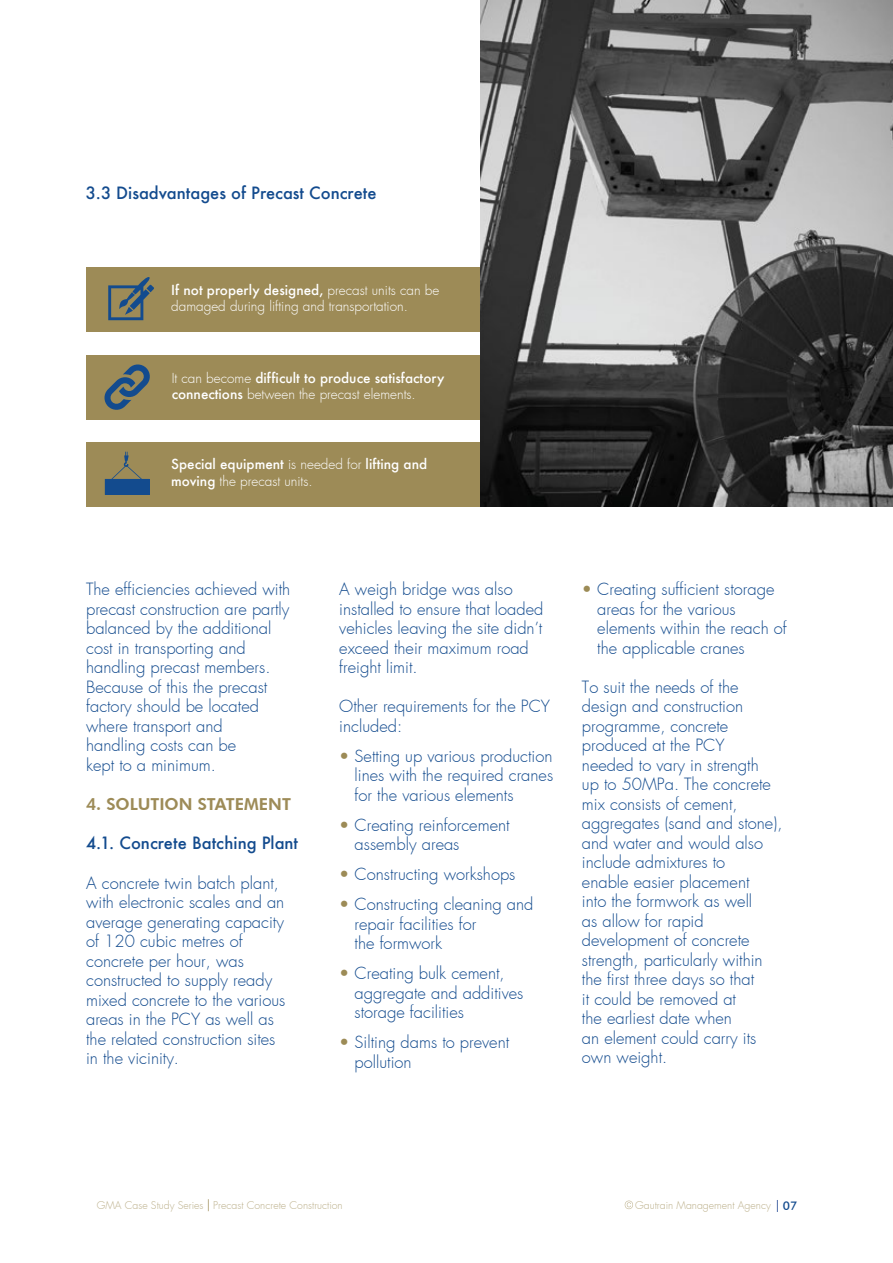
<style>
.page{position:relative;width:893px;height:1263px;background:#fff}
.page>*{position:absolute;margin:0;border:0;box-sizing:border-box;transform-origin:0 0}
.t1{font:300 16.5px/19.5px "Futura";color:#134b8e}
.t2{font:500 16.5px "Futura";color:#134b8e}
.t3{font:800 16.5px "Futura BT";color:#9d8b57}
.t4{font:500 13.5px/16.2px "Futura";color:#fff}
.t5{font:300 13.5px/16.2px "Futura";color:#fff}
.t6{font:300 10.5px "Futura";color:#bbaf8a}
.s1{font-weight:500}
.s2{font-weight:300}
.s3{color:#9c8b56}
.s4{font-family:"Futura BT";font-weight:500;font-size:12px;color:#134b8e}
</style>
<div class="page">
<div style="left:86px;top:267px;width:396px;height:64px;background:#9d8b57"></div>
<svg style="left:625px;top:1200px;width:8px;height:9px"></svg>
<svg style="left:777px;top:1200px;width:1px;height:12px"></svg>
<div style="left:86px;top:355px;width:396px;height:64px;background:#9d8b57"></div>
<div style="left:86px;top:443px;width:395px;height:64px;background:#9d8b57"></div>
<img style="left:480px;top:0;width:413px;height:507px">
<svg style="left:208px;top:1199px;width:1px;height:12px"></svg>
<svg style="left:108px;top:277px;width:46px;height:43px"></svg>
<svg style="left:104px;top:364px;width:46px;height:46px"></svg>
<svg style="left:111px;top:452px;width:31px;height:27px"></svg>
<div style="left:105px;top:479px;width:44px;height:16px;background:#134b8e"></div>
<p class="t2" style="left:86px;top:181px;width:292px">3.3 Disadvantages of Precast Concrete</p>
<p class="t5" style="left:171px;top:282px;width:270px"><span class="s1">If not properly designed,</span> precast units can be damaged during lifting and transportation.</p>
<p class="t4" style="left:172px;top:370px;width:274px"><span class="s2">It can become</span> difficult to produce satisfactory connections <span class="s2">between the precast elements.</span></p>
<p class="t4" style="left:171px;top:456px;width:257px">Special equipment <span class="s2">is needed for</span> lifting and moving <span class="s2">the precast units.</span></p>
<p class="t1" style="left:86px;top:580px;width:206px">The efficiencies achieved with precast construction are partly balanced by the additional cost in transporting and handling precast members.<br>Because of this the precast factory should be located where transport and<br>handling costs can be<br>kept to a minimum.</p>
<p class="t3" style="left:86px;top:794px;width:206px">4. SOLUTION STATEMENT</p>
<p class="t2" style="left:86px;top:832px;width:214px">4.1. Concrete Batching Plant</p>
<p class="t1" style="left:86px;top:873px;width:201px">A concrete twin batch plant, with electronic scales and an average generating capacity of 120 cubic metres of concrete per hour, was constructed to supply ready mixed concrete to the various areas in the PCY as well as the related construction sites in the vicinity.</p>
<p class="t1" style="left:339px;top:580px;width:206px">A weigh bridge was also installed to ensure that loaded vehicles leaving the site didn’t exceed their maximum road freight limit.</p>
<p class="t1" style="left:339px;top:697px;width:212px">Other requirements for the PCY included:</p>
<p class="t1" style="left:355px;top:746px;width:200px;text-align:justify;text-indent:-15px"><span class="s3">•</span> Setting up various production lines with the required cranes for the various elements</p>
<p class="t1" style="left:355px;top:815px;width:157px;text-indent:-15px"><span class="s3">•</span> Creating reinforcement assembly areas</p>
<p class="t1" style="left:339px;top:865px;width:178px"><span class="s3">•</span> Constructing workshops</p>
<p class="t1" style="left:355px;top:895px;width:180px;text-indent:-15px"><span class="s3">•</span> Constructing cleaning and repair facilities for<br>the formwork</p>
<p class="t1" style="left:355px;top:964px;width:170px;text-indent:-15px"><span class="s3">•</span> Creating bulk cement, aggregate and additives storage facilities</p>
<p class="t1" style="left:355px;top:1033px;width:156px;text-indent:-15px"><span class="s3">•</span> Silting dams to prevent pollution</p>
<p class="t1" style="left:597px;top:580px;width:191px;text-indent:-15px"><span class="s3">•</span> Creating sufficient storage areas for the various elements within the reach of the applicable cranes</p>
<p class="t1" style="left:582px;top:677px;width:202px">To suit the needs of the design and construction programme, concrete produced at the PCY<br>needed to vary in strength<br>up to 50MPa. The concrete mix consists of cement, aggregates (sand and stone), and water and would also include admixtures to<br>enable easier placement<br>into the formwork as well<br>as allow for rapid development of concrete strength, particularly within the first three days so that<br>it could be removed at<br>the earliest date when<br>an element could carry its own weight.</p>
<p class="t6" style="left:97px;top:1198px;width:248px">GMA Case Study Series Precast Concrete Construction</p>
<p class="t6" style="left:635px;top:1198px;width:164px">Gautrain Management Agency <span class="s4">07</span></p>
</div>
